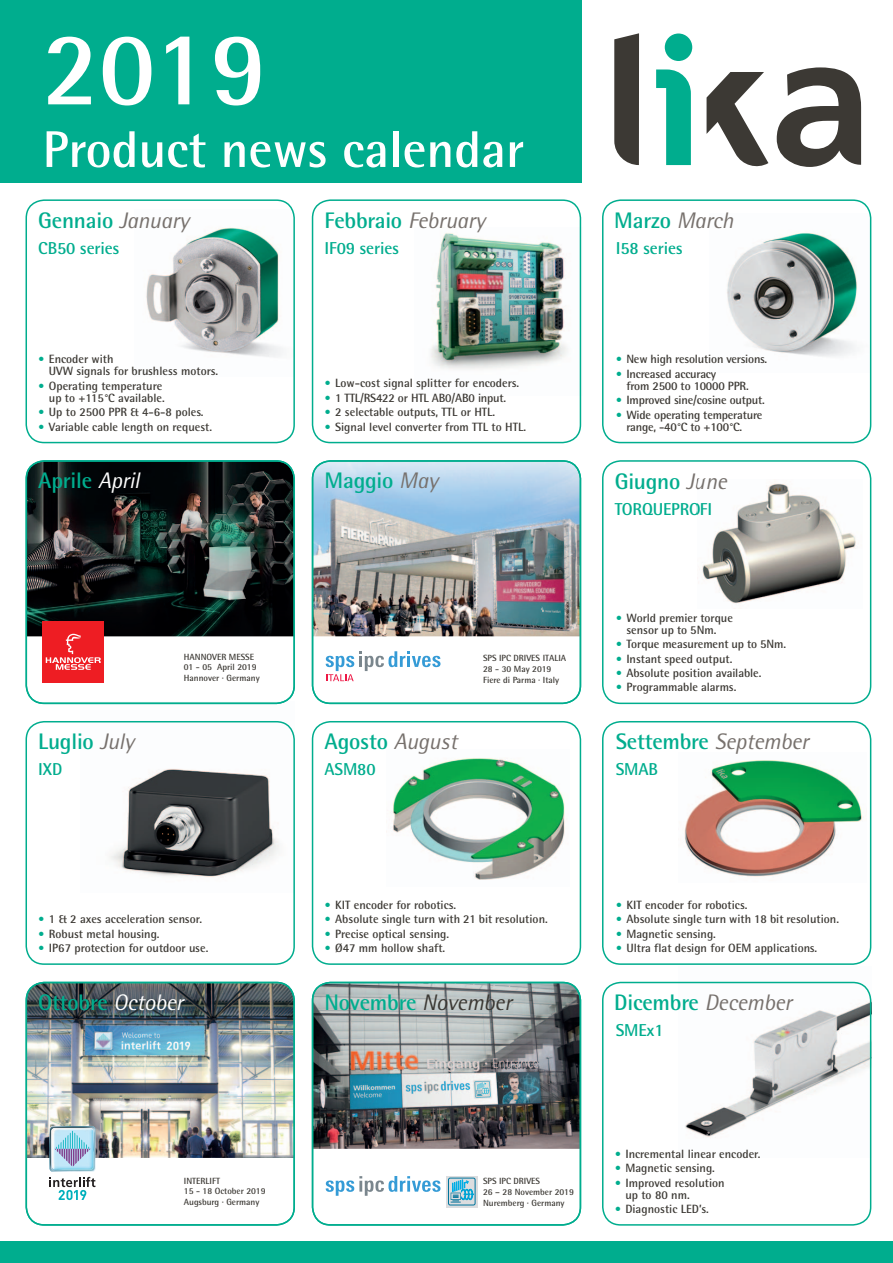
<style>
.page{position:relative;width:893px;height:1263px;background:#fff}
.page>*{position:absolute;margin:0;border:0;box-sizing:border-box;transform-origin:0 0}
.t1{font:700 105px "Agfa Rotis Semisans";color:#fff}
.t2{font:700 51.75px "Agfa Rotis Semisans";color:#fff}
.t3{font:700 22.5px "Agfa Rotis Semisans";letter-spacing:-.01em;color:#00ad8e}
.t4{font:700 17.25px "Agfa Rotis Semisans";letter-spacing:-.01em;color:#00ad8e}
.t5{font:700 12px/12px "Agfa Rotis Semisans";color:#3c3934}
.t6{font:700 9px/10.8px "Agfa Rotis Semisans";color:#3c3934}
.s1{font-weight:400;font-style:italic;color:#77716d}
.s2{color:#00ad8e}
.s3{font-weight:400;font-style:italic;color:#fff}
.s4{font-weight:400;font-style:italic;color:#3c3934}
</style>
<div class="page">
<img style="left:26px;top:461px;width:268px;height:175px">
<img style="left:26px;top:982px;width:268px;height:176px">
<img style="left:313px;top:461px;width:267px;height:175px">
<img style="left:313px;top:982px;width:267px;height:167px">
<div style="left:0;top:0;width:581px;height:182px;background:#00ad8e"></div>
<div style="left:0;top:1242px;width:893px;height:21px;background:#00ad8e"></div>
<svg style="left:614px;top:33px;width:247px;height:134px"></svg>
<svg style="left:50px;top:1126px;width:45px;height:74px"></svg>
<img style="left:431px;top:228px;width:151px;height:167px">
<img style="left:392px;top:758px;width:173px;height:122px">
<img style="left:146px;top:210px;width:146px;height:147px">
<img style="left:81px;top:702px;width:214px;height:176px">
<img style="left:727px;top:233px;width:130px;height:124px">
<img style="left:684px;top:760px;width:178px;height:117px">
<img style="left:679px;top:981px;width:192px;height:156px">
<div style="left:43px;top:621px;width:61px;height:62px;background:#ee1d23"></div>
<svg style="left:46px;top:634px;width:55px;height:36px"></svg>
<svg style="left:326px;top:651px;width:114px;height:30px"></svg>
<img style="left:702px;top:483px;width:154px;height:121px">
<svg style="left:326px;top:1176px;width:114px;height:20px"></svg>
<svg style="left:446px;top:1176px;width:31px;height:31px"></svg>
<div style="left:448px;top:1177px;width:28px;height:28px;border:1px solid #00749c;border-radius:2px"></div>
<svg style="left:451px;top:1176px;width:24px;height:32px"></svg>
<div style="left:26px;top:199px;width:269px;height:244px;border:2px solid #00ad8e;border-radius:18px"></div>
<div style="left:26px;top:460px;width:269px;height:244px;border:2px solid #00ad8e;border-radius:18px"></div>
<div style="left:26px;top:721px;width:269px;height:244px;border:2px solid #00ad8e;border-radius:18px"></div>
<div style="left:26px;top:982px;width:269px;height:243px;border:2px solid #00ad8e;border-radius:18px"></div>
<div style="left:312px;top:199px;width:269px;height:244px;border:2px solid #00ad8e;border-radius:18px"></div>
<div style="left:312px;top:460px;width:269px;height:244px;border:2px solid #00ad8e;border-radius:18px"></div>
<div style="left:312px;top:721px;width:269px;height:244px;border:2px solid #00ad8e;border-radius:18px"></div>
<div style="left:312px;top:982px;width:269px;height:243px;border:2px solid #00ad8e;border-radius:18px"></div>
<div style="left:602px;top:199px;width:269px;height:244px;border:2px solid #00ad8e;border-radius:18px"></div>
<div style="left:602px;top:460px;width:269px;height:244px;border:2px solid #00ad8e;border-radius:18px"></div>
<div style="left:602px;top:721px;width:269px;height:244px;border:2px solid #00ad8e;border-radius:18px"></div>
<div style="left:602px;top:982px;width:269px;height:243px;border:2px solid #00ad8e;border-radius:18px"></div>
<h1 class="t1" style="left:43px;top:4px;width:225px">2019</h1>
<h2 class="t2" style="left:43px;top:118px;width:483px">Product news calendar</h2>
<h3 class="t3" style="left:38px;top:206px;width:152px">Gennaio <span class="s1">January</span></h3>
<h3 class="t3" style="left:325px;top:206px;width:162px">Febbraio <span class="s1">February</span></h3>
<h3 class="t4" style="left:38px;top:237px;width:83px">CB50 series</h3>
<h3 class="t4" style="left:325px;top:237px;width:76px">IF09 series</h3>
<p class="t5" style="left:49px;top:353px;width:171px;text-indent:-11px"><span class="s2">•</span> Encoder with<br>UVW signals for brushless motors.</p>
<p class="t5" style="left:38px;top:379px;width:128px;text-align:right"><span class="s2">•</span> Operating temperature up to +115°C available.</p>
<p class="t5" style="left:38px;top:406px;width:167px"><span class="s2">•</span> Up to 2500 PPR &amp; 4-6-8 poles.</p>
<p class="t5" style="left:38px;top:420px;width:175px"><span class="s2">•</span> Variable cable length on request.</p>
<p class="t5" style="left:325px;top:377px;width:196px"><span class="s2">•</span> Low-cost signal splitter for encoders.</p>
<p class="t5" style="left:325px;top:391px;width:183px"><span class="s2">•</span> 1 TTL/RS422 or HTL AB0/AB0 input.</p>
<p class="t5" style="left:325px;top:406px;width:172px"><span class="s2">•</span> 2 selectable outputs, TTL or HTL.</p>
<p class="t5" style="left:325px;top:420px;width:203px"><span class="s2">•</span> Signal level converter from TTL to HTL.</p>
<h3 class="t3" style="left:38px;top:467px;width:103px">Aprile <span class="s3">April</span></h3>
<h3 class="t3" style="left:325px;top:467px;width:115px">Maggio <span class="s1">May</span></h3>
<p class="t6" style="left:184px;top:651px;width:77px">HANNOVER MESSE<br>01 - 05 April 2019<br>Hannover · Germany</p>
<p class="t6" style="left:483px;top:652px;width:6px">sps</p>
<p class="t6" style="left:499px;top:652px;width:20px">ipc drives</p>
<p class="t6" style="left:483px;top:652px;width:78px;text-indent:60px">Italia<br>28 - 30 May 2019<br>Fiere di Parma · Italy</p>
<h3 class="t3" style="left:38px;top:728px;width:97px">Luglio <span class="s1">July</span></h3>
<h3 class="t3" style="left:325px;top:728px;width:134px">Agosto <span class="s1">August</span></h3>
<h3 class="t4" style="left:38px;top:759px;width:25px">IXD</h3>
<h3 class="t4" style="left:325px;top:759px;width:53px">ASM80</h3>
<h3 class="t3" style="left:614px;top:206px;width:121px">Marzo <span class="s1">March</span></h3>
<h3 class="t4" style="left:616px;top:237px;width:69px">I58 series</h3>
<p class="t5" style="left:616px;top:353px;width:153px"><span class="s2">•</span> New high resolution versions.</p>
<p class="t5" style="left:626px;top:367px;width:124px;text-indent:-11px"><span class="s2">•</span> Increased accuracy<br>from 2500 to 10000 PPR.</p>
<p class="t5" style="left:616px;top:394px;width:151px"><span class="s2">•</span> Improved sine/cosine output.</p>
<p class="t5" style="left:626px;top:408px;width:138px;text-indent:-11px"><span class="s2">•</span> Wide operating temperature range, -40°C to +100°C.</p>
<h3 class="t3" style="left:615px;top:467px;width:114px">Giugno <span class="s1">June</span></h3>
<h3 class="t4" style="left:615px;top:498px;width:99px">TORQUEPROFI</h3>
<p class="t5" style="left:616px;top:611px;width:119px;text-align:center"><span class="s2">•</span> World premier torque sensor up to 5Nm.</p>
<p class="t5" style="left:616px;top:638px;width:172px"><span class="s2">•</span> Torque measurement up to 5Nm.</p>
<p class="t5" style="left:616px;top:652px;width:118px"><span class="s2">•</span> Instant speed output.</p>
<p class="t5" style="left:616px;top:667px;width:147px"><span class="s2">•</span> Absolute position available.</p>
<p class="t5" style="left:616px;top:681px;width:122px"><span class="s2">•</span> Programmable alarms.</p>
<h3 class="t3" style="left:616px;top:728px;width:195px">Settembre <span class="s1">September</span></h3>
<h3 class="t4" style="left:616px;top:759px;width:44px">SMAB</h3>
<p class="t5" style="left:38px;top:913px;width:165px"><span class="s2">•</span> 1 &amp; 2 axes acceleration sensor.</p>
<p class="t5" style="left:38px;top:927px;width:123px"><span class="s2">•</span> Robust metal housing.</p>
<p class="t5" style="left:38px;top:942px;width:172px"><span class="s2">•</span> IP67 protection for outdoor use.</p>
<h3 class="t3" style="left:38px;top:988px;width:147px">Ottobre <span class="s3">October</span></h3>
<p class="t6" style="left:184px;top:1175px;width:83px">INTERLIFT<br>15 - 18 October 2019<br>Augsburg · Germany</p>
<p class="t5" style="left:325px;top:899px;width:133px"><span class="s2">•</span> KIT encoder for robotics.</p>
<p class="t5" style="left:325px;top:913px;width:225px"><span class="s2">•</span> Absolute single turn with 21 bit resolution.</p>
<p class="t5" style="left:325px;top:927px;width:126px"><span class="s2">•</span> Precise optical sensing.</p>
<p class="t5" style="left:325px;top:942px;width:122px"><span class="s2">•</span> Ø47 mm hollow shaft.</p>
<h3 class="t3" style="left:325px;top:988px;width:189px">Novembre <span class="s4">November</span></h3>
<p class="t5" style="left:616px;top:899px;width:133px"><span class="s2">•</span> KIT encoder for robotics.</p>
<p class="t5" style="left:616px;top:913px;width:225px"><span class="s2">•</span> Absolute single turn with 18 bit resolution.</p>
<p class="t5" style="left:616px;top:927px;width:102px"><span class="s2">•</span> Magnetic sensing.</p>
<p class="t5" style="left:616px;top:942px;width:203px"><span class="s2">•</span> Ultra flat design for OEM applications.</p>
<h3 class="t3" style="left:614px;top:989px;width:179px">Dicembre <span class="s1">December</span></h3>
<h3 class="t4" style="left:616px;top:1020px;width:49px">SMEx1</h3>
<p class="t6" style="left:483px;top:1175px;width:6px">sps</p>
<p class="t6" style="left:483px;top:1175px;width:92px;text-indent:16px">ipc drives<br>26 – 28 November 2019<br>Nuremberg · Germany</p>
<p class="t5" style="left:615px;top:1147px;width:147px"><span class="s2">•</span> Incremental linear encoder.</p>
<p class="t5" style="left:615px;top:1162px;width:102px"><span class="s2">•</span> Magnetic sensing.</p>
<p class="t5" style="left:625px;top:1176px;width:101px;text-indent:-11px"><span class="s2">•</span> Improved resolution up to 80 nm.</p>
<p class="t5" style="left:615px;top:1203px;width:95px"><span class="s2">•</span> Diagnostic LED’s.</p>
</div>
